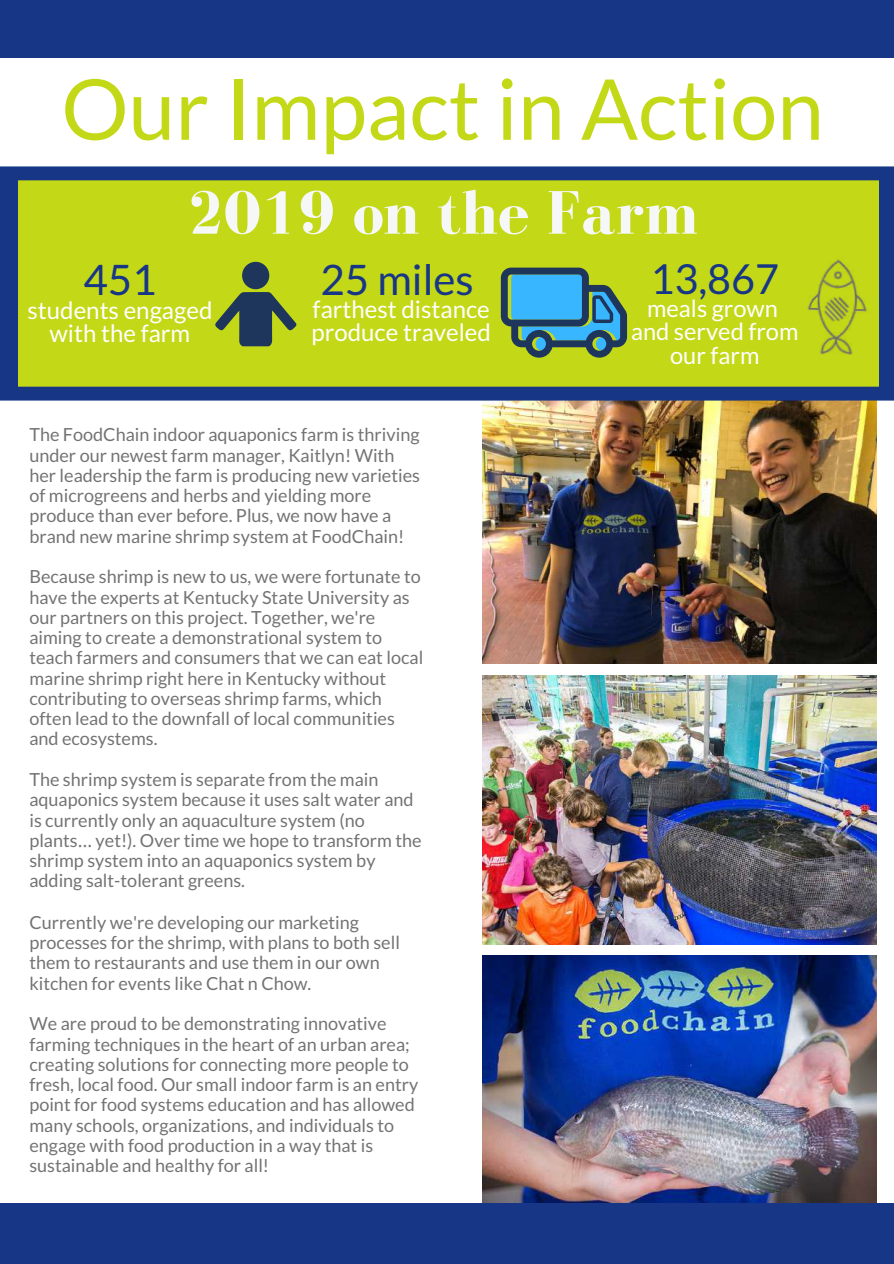
<style>
.page{position:relative;width:894px;height:1264px;background:#fff}
.page>*{position:absolute;margin:0;border:0;box-sizing:border-box;transform-origin:0 0}
.t1{font:84px "Lato";color:#c3d817}
.t2{font:700 63px "Bodoni FLF";color:#f6f7f7}
.t3{font:42px "Lato";color:#173686}
.t4{font:41.4px "Lato";color:#173686}
.t5{font:24px/23.7px "Lato";color:#fff;text-align:center}
.t6{font:23.7px/23.2px "Lato";color:#fff;text-align:center}
.t7{font:18px/20.2px "Lato";color:#737373}
.s1{font-family:"Noto Sans Gurmukhi"}
</style>
<div class="page">
<img style="left:482px;top:400px;width:393px;height:264px">
<img style="left:482px;top:675px;width:393px;height:269px">
<img style="left:482px;top:955px;width:393px;height:248px">
<div style="left:0;top:1203px;width:893px;height:60px;background:#173686"></div>
<div style="left:0;top:168px;width:893px;height:221px;background:#c3d817"></div>
<div style="left:0;top:175px;width:17px;height:221px;background:#173686"></div>
<svg style="left:0;top:386px;width:878px;height:14px;background:#1f3d80"></svg>
<div style="left:878px;top:173px;width:15px;height:227px;background:#173686"></div>
<div style="left:0;top:0;width:893px;height:57px;background:#173686"></div>
<svg style="left:0;top:166px;width:893px;height:14px;background:#1e3c89"></svg>
<img style="left:807px;top:255px;width:72px;height:105px">
<div style="left:242px;top:262px;width:27px;height:27px;background:#1e365c;border-radius:50%"></div>
<svg style="left:215px;top:292px;width:81px;height:54px"></svg>
<svg style="left:500px;top:267px;width:127px;height:90px"></svg>
<h1 class="t1" style="left:61px;top:57px;width:763px">Our Impact in Action</h1>
<h2 class="t2" style="left:186px;top:179px;width:513px">2019 on the Farm</h2>
<h3 class="t4" style="left:650px;top:253px;width:130px">13,867</h3>
<h3 class="t6" style="left:630px;top:296px;width:169px">meals grown and served from our farm</h3>
<h3 class="t3" style="left:320px;top:254px;width:155px">25 miles</h3>
<h3 class="t3" style="left:83px;top:253px;width:75px">451</h3>
<h3 class="t5" style="left:28px;top:297px;width:186px">students engaged with the farm</h3>
<h3 class="t5" style="left:311px;top:296px;width:181px;text-align:left">farthest distance produce traveled</h3>
<p class="t7" style="left:29px;top:424px;width:392px">The FoodChain indoor aquaponics farm is thriving under our newest farm manager, Kaitlyn! With her leadership the farm is producing new varieties of microgreens and herbs and yielding more produce than ever before. Plus, we now have a brand new marine shrimp system at FoodChain!</p>
<p class="t7" style="left:29px;top:566px;width:395px">Because shrimp is new to us, we were fortunate to have the experts at Kentucky State University as our partners on this project. Together, we're aiming to create a demonstrational system to teach farmers and consumers that we can eat local marine shrimp right here in Kentucky without contributing to overseas shrimp farms, which often lead to the downfall of local communities and ecosystems.</p>
<p class="t7" style="left:29px;top:769px;width:393px">The shrimp system is separate from the main aquaponics system because it uses salt water and is currently only an aquaculture system (no plants<span class="s1">…</span> yet!). Over time we hope to transform the shrimp system into an aquaponics system by adding salt-tolerant greens.</p>
<p class="t7" style="left:29px;top:911px;width:372px">Currently we're developing our marketing processes for the shrimp, with plans to both sell them to restaurants and use them in our own kitchen for events like Chat n Chow.</p>
<p class="t7" style="left:29px;top:1013px;width:390px">We are proud to be demonstrating innovative farming techniques in the heart of an urban area; creating solutions for connecting more people to fresh, local food. Our small indoor farm is an entry point for food systems education and has allowed many schools, organizations, and individuals to engage with food production in a way that is sustainable and healthy for all!</p>
</div>
